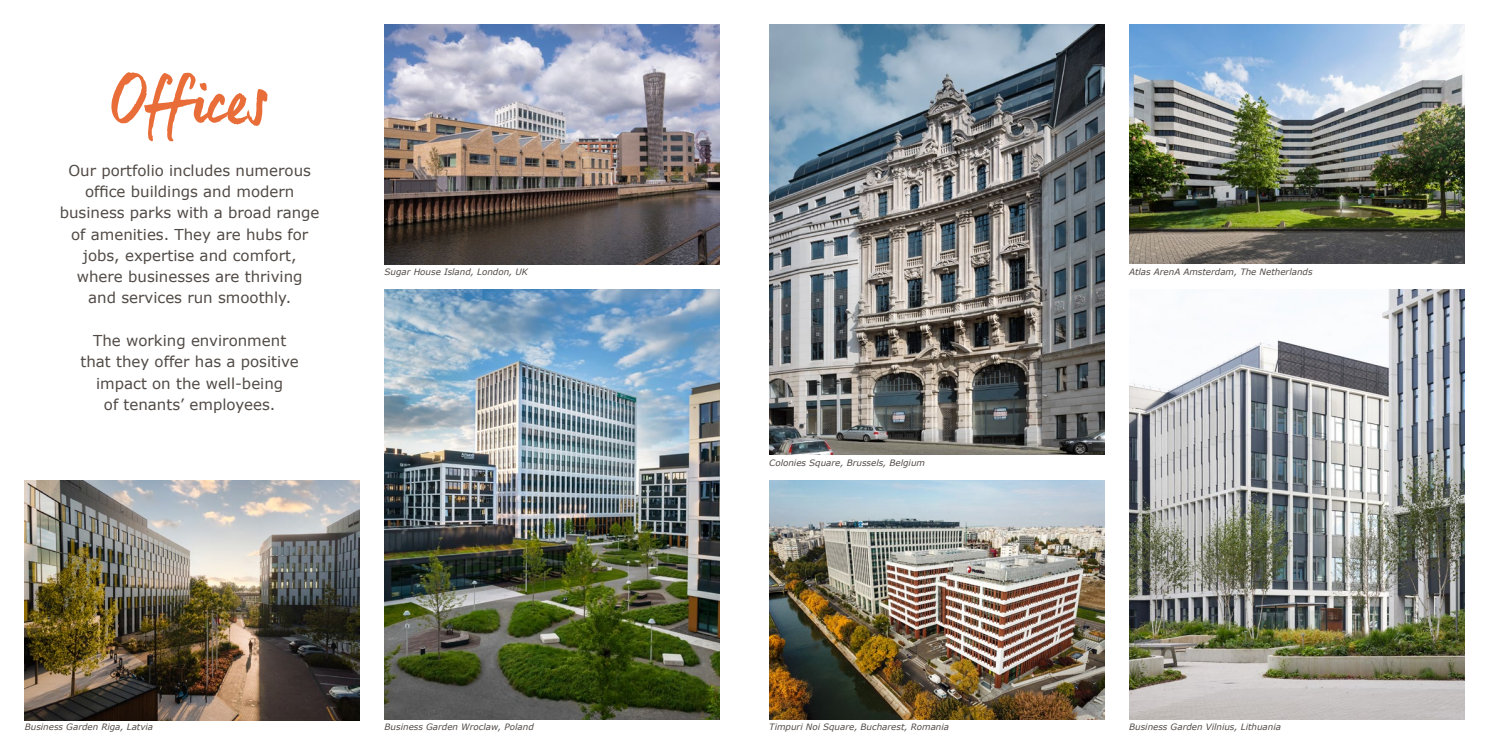
<style>
.page{position:relative;width:1489px;height:745px;background:#fff}
.page>*{position:absolute;margin:0;border:0;box-sizing:border-box;transform-origin:0 0}
.heading_orange{font:68.75px "Manus Vastint";letter-spacing:-.005em;color:#e96d38}
.copy_centred___bal{font:15px/21.2px "Verdana";color:#514a45;text-align:center}
.photo_caption_below{font:italic 8.75px "Verdana";color:#514a45}
</style>
<div class="page">
<img style="left:384px;top:289px;width:335px;height:430px">
<img style="left:1129px;top:289px;width:334px;height:430px">
<img style="left:769px;top:25px;width:335px;height:430px">
<img style="left:769px;top:480px;width:335px;height:239px">
<img style="left:1129px;top:25px;width:334px;height:239px">
<img style="left:384px;top:25px;width:335px;height:240px">
<img style="left:25px;top:480px;width:335px;height:239px">
<p class="heading_orange" style="left:111px;top:58px;width:158px">Offices</p>
<p class="copy_centred___bal" style="left:60px;top:160px;width:261px">Our portfolio includes numerous office buildings and modern business parks with a broad range of amenities. They are hubs for jobs, expertise and comfort, where businesses are thriving<br>and services run smoothly.</p>
<p class="copy_centred___bal" style="left:80px;top:330px;width:220px">The working environment that they offer has a positive impact on the well-being<br>of tenants’ employees.</p>
<p class="photo_caption_below" style="left:384px;top:266px;width:145px">Sugar House Island, London, UK</p>
<p class="photo_caption_below" style="left:1129px;top:266px;width:185px">Atlas ArenA Amsterdam, The Netherlands</p>
<p class="photo_caption_below" style="left:769px;top:456px;width:157px">Colonies Square, Brussels, Belgium</p>
<p class="photo_caption_below" style="left:25px;top:721px;width:130px">Business Garden Riga, Latvia</p>
<p class="photo_caption_below" style="left:384px;top:721px;width:151px">Business Garden Wroclaw, Poland</p>
<p class="photo_caption_below" style="left:769px;top:721px;width:181px">Timpuri Noi Square, Bucharest, Romania</p>
<p class="photo_caption_below" style="left:1129px;top:721px;width:153px">Business Garden Vilnius, Lithuania</p>
</div>
